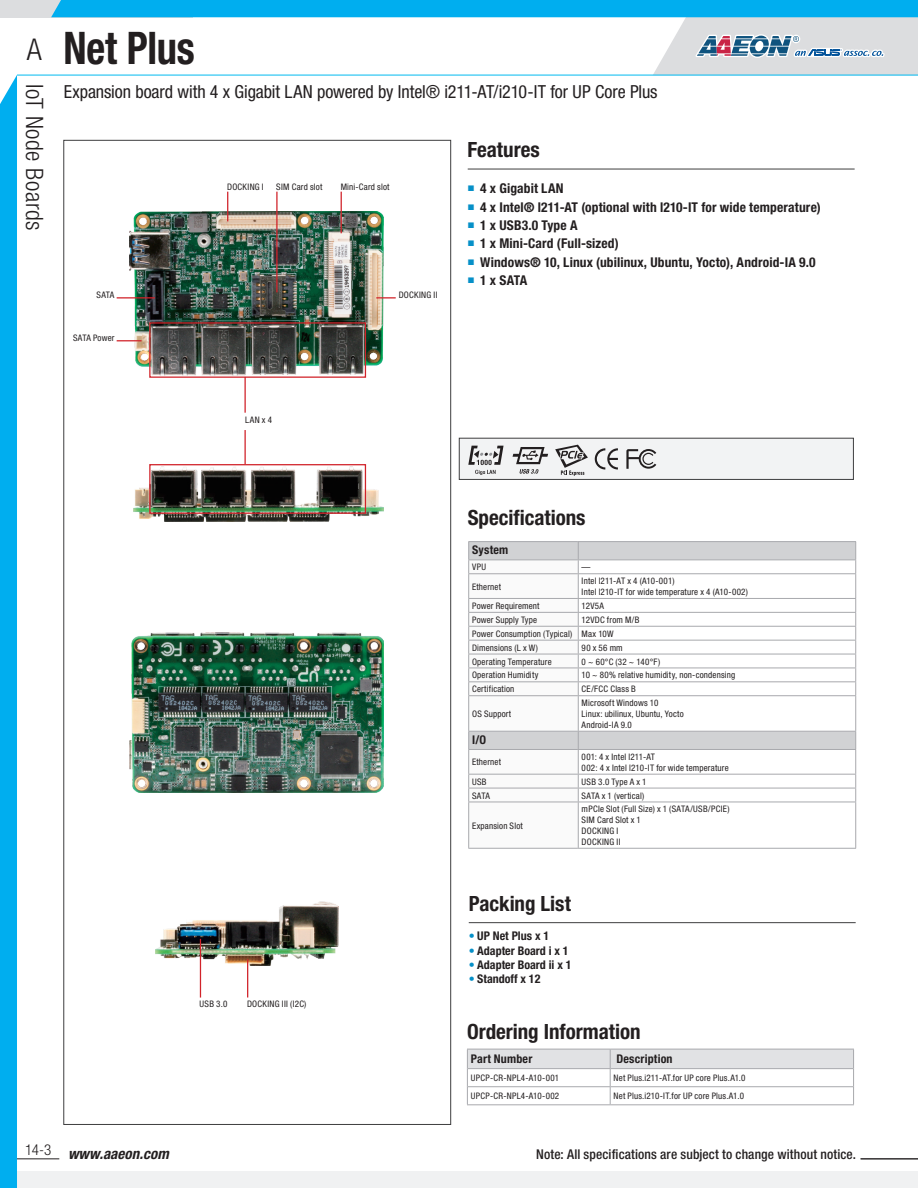
<style>
.page{position:relative;width:918px;height:1188px;background:#fff}
.page>*{position:absolute;margin:0;border:0;box-sizing:border-box;transform-origin:0 0}
.t1{font:700 condensed 45px "Helvetica Neue";letter-spacing:-.005em;color:#231f20;scale:.9 1}
.t2{font:300 condensed 30px "Helvetica Neue";color:#231f20}
.t3{font:300 condensed 24px "Helvetica Neue";letter-spacing:.02em;color:#231f20}
.t4{font:700 condensed 21px "Helvetica Neue";color:#231f20}
.t5{font:condensed 18px "Helvetica Neue";letter-spacing:-.005em;color:#231f20}
.t6{font:italic 700 condensed 15px "Helvetica Neue";letter-spacing:.005em;color:#231f20}
.t7{font:700 condensed 13.5px "Helvetica Neue";letter-spacing:.01em;color:#231f20}
.t8{font:500 condensed 13.5px "Helvetica Neue";letter-spacing:.01em;color:#231f20}
.t9{font:700 condensed 12px "Helvetica Neue";color:#231f20}
.t10{font:condensed 9px/10.8px "Helvetica Neue";letter-spacing:.02em;color:#231f20}
.s1{color:#0690c8}
</style>
<div class="page">
<hr style="left:0;top:1158px;width:59px;height:1px;background:#231f20">
<div style="left:0;top:0;width:192px;height:17px;background:#dcdddf"></div>
<div style="left:0;top:1172px;width:918px;height:16px;background:#f0f1f2"></div>
<hr style="left:861px;top:1158px;width:57px;height:1px;background:#231f20">
<svg style="left:51px;top:0;width:867px;height:75px"></svg>
<hr style="left:17px;top:75px;width:901px;height:1px;background:#00baf1">
<div style="left:0;top:75px;width:17px;height:1113px;background:#00aeef"></div>
<div style="left:459px;top:438px;width:395px;height:42px;background:#f2f3f4;border:1px solid #3e3e3f"></div>
<img style="left:129px;top:212px;width:254px;height:163px">
<img style="left:129px;top:633px;width:254px;height:159px">
<img style="left:156px;top:902px;width:183px;height:64px">
<hr style="left:468px;top:169px;width:387px;height:1px;background:#3e3e3f">
<svg style="left:467px;top:1049px;width:387px;height:56px"></svg>
<hr style="left:610px;top:1049px;width:244px;height:1px;background:#a8a9ad">
<hr style="left:468px;top:1068px;width:142px;height:1px;background:#a8a9ad">
<hr style="left:610px;top:1068px;width:243px;height:1px;background:#a8a9ad">
<div style="left:579px;top:542px;width:276px;height:17px;background:#d1d2d4"></div>
<svg style="left:579px;top:560px;width:276px;height:288px"></svg>
<hr style="left:578px;top:626px;width:278px;height:1px;background:#a8a9ad">
<hr style="left:578px;top:640px;width:278px;height:1px;background:#a8a9ad">
<hr style="left:578px;top:668px;width:278px;height:1px;background:#a8a9ad">
<hr style="left:578px;top:681px;width:278px;height:1px;background:#a8a9ad">
<hr style="left:578px;top:774px;width:278px;height:1px;background:#a8a9ad">
<hr style="left:578px;top:788px;width:278px;height:1px;background:#a8a9ad">
<hr style="left:578px;top:802px;width:278px;height:1px;background:#a8a9ad">
<hr style="left:855px;top:696px;width:1px;height:35px;background:#a8a9ad">
<hr style="left:855px;top:802px;width:1px;height:46px;background:#a8a9ad">
<hr style="left:578px;top:541px;width:278px;height:1px;background:#a8a9ad">
<svg style="left:855px;top:542px;width:1px;height:153px"></svg>
<hr style="left:578px;top:598px;width:278px;height:1px;background:#a8a9ad">
<hr style="left:578px;top:612px;width:278px;height:1px;background:#a8a9ad">
<hr style="left:578px;top:654px;width:278px;height:1px;background:#a8a9ad">
<svg style="left:855px;top:732px;width:1px;height:70px"></svg>
<hr style="left:578px;top:749px;width:278px;height:1px;background:#a8a9ad">
<hr style="left:578px;top:848px;width:278px;height:1px;background:#a8a9ad">
<hr style="left:578px;top:559px;width:278px;height:1px;background:#a8a9ad">
<hr style="left:578px;top:573px;width:278px;height:1px;background:#a8a9ad">
<hr style="left:578px;top:695px;width:278px;height:1px;background:#a8a9ad">
<hr style="left:578px;top:731px;width:278px;height:1px;background:#a8a9ad">
<hr style="left:468px;top:541px;width:110px;height:1px;background:#a8a9ad">
<svg style="left:468px;top:542px;width:111px;height:306px"></svg>
<hr style="left:468px;top:598px;width:110px;height:1px;background:#a8a9ad">
<hr style="left:468px;top:848px;width:110px;height:1px;background:#a8a9ad">
<hr style="left:468px;top:612px;width:110px;height:1px;background:#a8a9ad">
<hr style="left:468px;top:654px;width:110px;height:1px;background:#a8a9ad">
<hr style="left:468px;top:695px;width:110px;height:1px;background:#a8a9ad">
<hr style="left:468px;top:731px;width:110px;height:1px;background:#a8a9ad">
<hr style="left:469px;top:922px;width:387px;height:1px;background:#3e3e3f">
<hr style="left:376px;top:297px;width:20px;height:2px;background:#d1232a">
<hr style="left:341px;top:192px;width:1px;height:41px;background:#d1232a">
<hr style="left:200px;top:939px;width:1px;height:59px;background:#d1232a">
<svg style="left:227px;top:192px;width:1px;height:29px"></svg>
<hr style="left:117px;top:297px;width:38px;height:2px;background:#d1232a">
<svg style="left:117px;top:340px;width:25px;height:1px"></svg>
<hr style="left:247px;top:959px;width:1px;height:39px;background:#d1232a">
<svg style="left:595px;top:448px;width:23px;height:22px"></svg>
<svg style="left:626px;top:449px;width:30px;height:20px"></svg>
<svg style="left:513px;top:447px;width:35px;height:27px"></svg>
<svg style="left:468px;top:446px;width:36px;height:29px"></svg>
<svg style="left:555px;top:445px;width:33px;height:31px"></svg>
<img style="left:133px;top:466px;width:250px;height:55px">
<div style="left:149px;top:464px;width:217px;height:50px;border:1px solid #d1232a"></div>
<hr style="left:244px;top:430px;width:2px;height:34px;background:#d1232a">
<hr style="left:244px;top:377px;width:2px;height:36px;background:#d1232a">
<hr style="left:276px;top:192px;width:2px;height:100px;background:#d1232a">
<div style="left:149px;top:322px;width:217px;height:56px;border:1px solid #d1232a"></div>
<h2 class="t2" style="left:27px;top:32px;width:16px">A</h2>
<h3 class="t3" style="left:48px;top:84px;width:148px;rotate:90deg">IoT Node Boards</h3>
<h1 class="t1" style="left:63px;top:20px;width:148px">Net Plus</h1>
<h3 class="t5" style="left:64px;top:81px;width:595px">Expansion board with 4 x Gigabit LAN powered by Intel® i211-AT/i210-IT for UP Core Plus</h3>
<p class="t10" style="left:97px;top:290px;width:19px">SATA</p>
<p class="t10" style="left:73px;top:332px;width:43px">SATA Power</p>
<p class="t10" style="left:227px;top:181px;width:38px">DOCKING I</p>
<p class="t10" style="left:276px;top:181px;width:48px">SIM Card slot</p>
<p class="t10" style="left:341px;top:181px;width:50px">Mini-Card slot</p>
<p class="t10" style="left:399px;top:290px;width:40px">DOCKING II</p>
<h3 class="t4" style="left:468px;top:136px;width:74px">Features</h3>
<h3 class="t7" style="left:468px;top:181px;width:98px"><sup>■</sup> 4 x Gigabit LAN</h3>
<h3 class="t7" style="left:468px;top:199px;width:355px"><sup>■</sup> 4 x Intel® l211-AT (optional with l210-IT for wide temperature)</h3>
<h3 class="t7" style="left:468px;top:217px;width:112px"><sup>■</sup> 1 x USB3.0 Type A</h3>
<h3 class="t7" style="left:468px;top:235px;width:153px"><sup>■</sup> 1 x Mini-Card (Full-sized)</h3>
<h3 class="t7" style="left:468px;top:254px;width:350px"><sup>■</sup> Windows® 10, Linux (ubilinux, Ubuntu, Yocto), Android-IA 9.0</h3>
<h3 class="t7" style="left:468px;top:272px;width:61px"><sup>■</sup> 1 x SATA</h3>
<p class="t10" style="left:245px;top:414px;width:28px">LAN x 4</p>
<p class="t10" style="left:200px;top:998px;width:29px">USB 3.0</p>
<p class="t10" style="left:247px;top:998px;width:61px">DOCKING III (I2C)</p>
<h3 class="t4" style="left:468px;top:505px;width:119px">Specifications</h3>
<h3 class="t9" style="left:472px;top:543px;width:38px">System</h3>
<p class="t10" style="left:472px;top:562px;width:15px">VPU</p>
<p class="t10" style="left:582px;top:562px;width:10px">—</p>
<p class="t10" style="left:472px;top:581px;width:30px">Ethernet</p>
<p class="t10" style="left:582px;top:576px;width:168px">Intel l211-AT x 4 (A10-001)<br>Intel l210-IT for wide temperature x 4 (A10-002)</p>
<p class="t10" style="left:472px;top:600px;width:69px">Power Requirement</p>
<p class="t10" style="left:582px;top:600px;width:24px">12V5A</p>
<p class="t10" style="left:472px;top:614px;width:67px">Power Supply Type</p>
<p class="t10" style="left:472px;top:613px;width:169px;line-height:14px;text-indent:110px">12VDC from M/B<br>Power Consumption (Typical) Max 10W<br>Dimensions (L x W)</p>
<p class="t10" style="left:582px;top:642px;width:43px">90 x 56 mm</p>
<p class="t10" style="left:472px;top:656px;width:81px">Operating Temperature</p>
<p class="t10" style="left:582px;top:656px;width:80px">0 ~ 60°C (32 ~ 140°F)</p>
<p class="t10" style="left:472px;top:670px;width:68px">Operation Humidity</p>
<p class="t10" style="left:582px;top:670px;width:155px">10 ~ 80% relative humidity, non-condensing</p>
<p class="t10" style="left:472px;top:684px;width:44px">Certification</p>
<p class="t10" style="left:582px;top:684px;width:56px">CE/FCC Class B</p>
<p class="t10" style="left:472px;top:708px;width:41px">OS Support</p>
<p class="t10" style="left:582px;top:698px;width:104px">Microsoft Windows 10<br>Linux: ubilinux, Ubuntu, Yocto<br>Android-IA 9.0</p>
<h3 class="t9" style="left:472px;top:732px;width:16px">I/O</h3>
<p class="t10" style="left:472px;top:757px;width:30px">Ethernet</p>
<p class="t10" style="left:582px;top:751px;width:149px">001: 4 x Intel l211-AT<br>002: 4 x Intel l210-IT for wide temperature</p>
<p class="t10" style="left:472px;top:776px;width:16px">USB</p>
<p class="t10" style="left:582px;top:776px;width:66px">USB 3.0 Type A x 1</p>
<p class="t10" style="left:472px;top:790px;width:19px">SATA</p>
<p class="t10" style="left:582px;top:790px;width:64px">SATA x 1 (vertical)</p>
<p class="t10" style="left:472px;top:820px;width:52px">Expansion Slot</p>
<p class="t10" style="left:582px;top:804px;width:149px">mPCIe Slot (Full Size) x 1 (SATA/USB/PCIE)<br>SIM Card Slot x 1<br>DOCKING I<br>DOCKING II</p>
<h3 class="t4" style="left:469px;top:891px;width:104px">Packing List</h3>
<h3 class="t9" style="left:469px;top:929px;width:82px"><span class="s1">•</span> UP Net Plus x 1</h3>
<h3 class="t9" style="left:469px;top:943px;width:101px"><span class="s1">•</span> Adapter Board i x 1</h3>
<h3 class="t9" style="left:469px;top:957px;width:104px"><span class="s1">•</span> Adapter Board ii x 1</h3>
<h3 class="t9" style="left:469px;top:972px;width:73px"><span class="s1">•</span> Standoff x 12</h3>
<h3 class="t4" style="left:467px;top:1018px;width:175px">Ordering Information</h3>
<h3 class="t9" style="left:471px;top:1051px;width:63px">Part Number</h3>
<h3 class="t9" style="left:616px;top:1051px;width:58px">Description</h3>
<p class="t10" style="left:471px;top:1073px;width:90px">UPCP-CR-NPL4-A10-001</p>
<p class="t10" style="left:614px;top:1073px;width:133px">Net Plus.i211-AT.for UP core Plus.A1.0</p>
<p class="t10" style="left:471px;top:1091px;width:90px">UPCP-CR-NPL4-A10-002</p>
<p class="t10" style="left:614px;top:1091px;width:132px">Net Plus.i210-IT.for UP core Plus.A1.0</p>
<h3 class="t6" style="left:25px;top:1145px;width:145px"><sup>14-3</sup> www.aaeon.com</h3>
<h3 class="t8" style="left:536px;top:1147px;width:321px">Note: All specifications are subject to change without notice.</h3>
</div>
